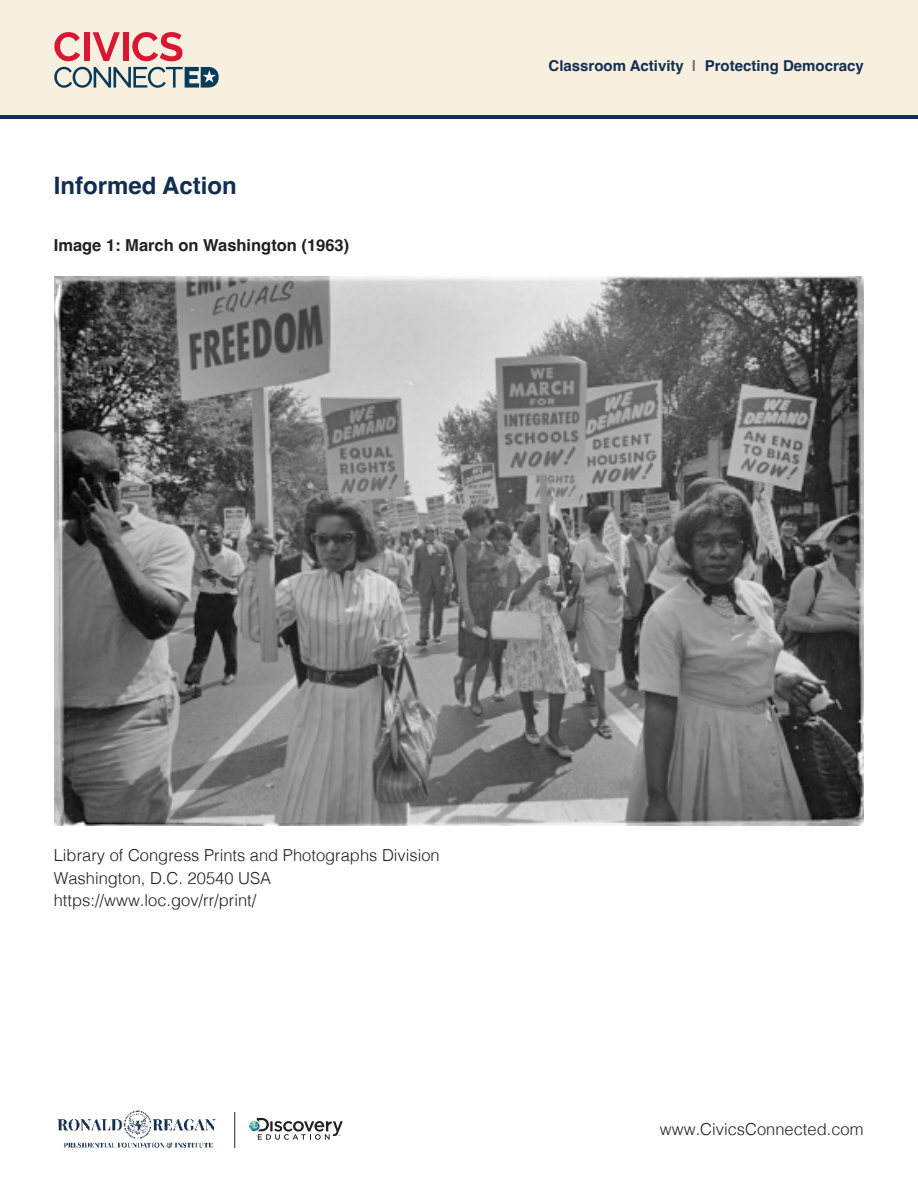
<style>
.page{position:relative;width:918px;height:1188px;background:#fff}
.page>*{position:absolute;margin:0;border:0;box-sizing:border-box;transform-origin:0 0}
.t1{font:700 24px "Helvetica";color:#122f52}
.t2{font:300 16.5px/22.5px "Helvetica";color:#231f20}
.t3{font:700 16.5px "Helvetica";color:#231f20}
.t4{font:700 15px "Helvetica";color:#122f52}
.s1{color:#6d6d6d}
</style>
<div class="page">
<div style="left:0;top:0;width:918px;height:117px;background:#f7f0e0"></div>
<hr style="left:1px;top:115px;width:917px;height:3px;background:#122f52">
<svg style="left:249px;top:1118px;width:94px;height:22px"></svg>
<hr style="left:234px;top:1112px;width:1px;height:36px;background:#231f20">
<img style="left:57px;top:1110px;width:159px;height:37px">
<svg style="left:54px;top:32px;width:26px;height:29px"></svg>
<div style="left:84px;top:32px;width:6px;height:29px;background:#da1733"></div>
<svg style="left:93px;top:32px;width:27px;height:29px"></svg>
<div style="left:123px;top:32px;width:6px;height:29px;background:#da1733"></div>
<svg style="left:132px;top:32px;width:50px;height:29px"></svg>
<svg style="left:54px;top:67px;width:165px;height:21px"></svg>
<img style="left:54px;top:276px;width:809px;height:550px">
<h1 class="t1" style="left:54px;top:170px;width:185px">Informed Action</h1>
<p class="t3" style="left:54px;top:235px;width:297px">Image 1: March on Washington (1963)</p>
<p class="t4" style="left:549px;top:57px;width:317px">Classroom Activity <span class="s1">|</span> Protecting Democracy</p>
<p class="t2" style="left:54px;top:843px;width:388px">Library of Congress Prints and Photographs Division<br>Washington, D.C. 20540 USA https://www.loc.gov/rr/print/</p>
<p class="t2" style="left:660px;top:1116px;width:205px">www.CivicsConnected.com</p>
</div>
